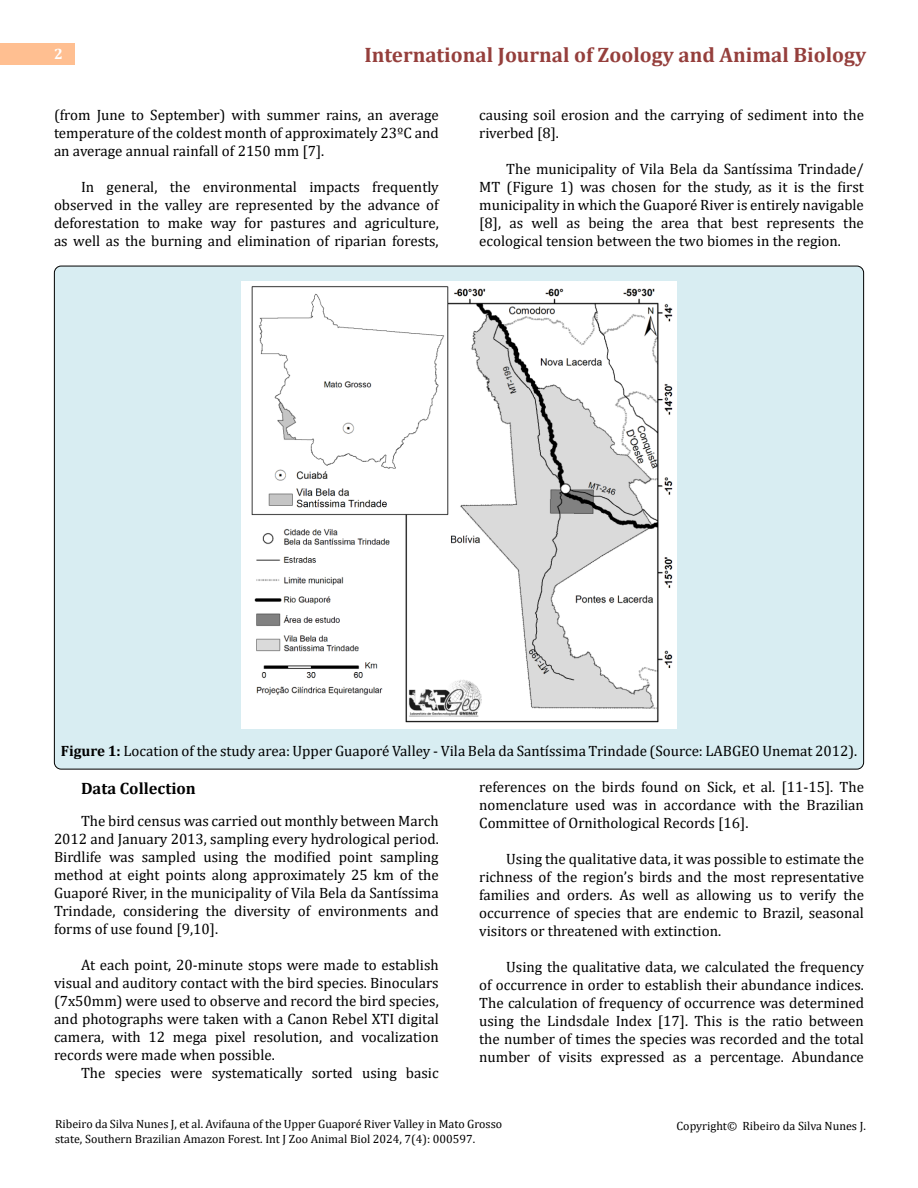
<style>
.page{position:relative;width:918px;height:1188px;background:#fff}
.page>*{position:absolute;margin:0;border:0;box-sizing:border-box;transform-origin:0 0}
.t1{font:700 21px "Cambria";color:#953f3c}
.t2{font:700 16.5px "Cambria";color:#000}
.t3{font:15px/18px "Cambria";color:#000;text-align:justify}
.t4{font:700 15px "Cambria";color:#fff}
.t5{font:12px/14.4px "Cambria";color:#000}
.s1{font-weight:700}
</style>
<div class="page">
<div style="left:0;top:43px;width:75px;height:21px;background:#ffbf91"></div>
<div style="left:54px;top:266px;width:810px;height:503px;background:#d8edf2;border-radius:7px"></div>
<img style="left:242px;top:282px;width:434px;height:447px">
<p class="t4" style="left:54px;top:44px;width:10px">2</p>
<h1 class="t1" style="left:364px;top:40px;width:503px">International Journal of Zoology and Animal Biology</h1>
<p class="t3" style="left:54px;top:105px;width:386px">(from June to September) with summer rains, an average temperature of the coldest month of approximately 23ºC and an average annual rainfall of 2150 mm [7].</p>
<p class="t3" style="left:54px;top:177px;width:386px;text-indent:27px">In general, the environmental impacts frequently observed in the valley are represented by the advance of deforestation to make way for pastures and agriculture, as well as the burning and elimination of riparian forests,</p>
<p class="t3" style="left:479px;top:105px;width:386px">causing soil erosion and the carrying of sediment into the riverbed [8].</p>
<p class="t3" style="left:479px;top:159px;width:386px;text-indent:27px">The municipality of Vila Bela da Santíssima Trindade/ MT (Figure 1) was chosen for the study, as it is the first municipality in which the Guaporé River is entirely navigable [8], as well as being the area that best represents the ecological tension between the two biomes in the region.</p>
<p class="t3" style="left:61px;top:742px;width:798px"><span class="s1">Figure 1:</span> Location of the study area: Upper Guaporé Valley - Vila Bela da Santíssima Trindade (Source: LABGEO Unemat 2012).</p>
<p class="t2" style="left:81px;top:777px;width:116px">Data Collection</p>
<p class="t3" style="left:54px;top:812px;width:386px;text-indent:27px">The bird census was carried out monthly between March 2012 and January 2013, sampling every hydrological period.<br>Birdlife was sampled using the modified point sampling method at eight points along approximately 25 km of the Guaporé River, in the municipality of Vila Bela da Santíssima Trindade, considering the diversity of environments and forms of use found [9,10].</p>
<p class="t3" style="left:54px;top:956px;width:386px;text-indent:27px">At each point, 20-minute stops were made to establish visual and auditory contact with the bird species. Binoculars (7x50mm) were used to observe and record the bird species, and photographs were taken with a Canon Rebel XTI digital camera, with 12 mega pixel resolution, and vocalization records were made when possible.</p>
<p class="t3" style="left:81px;top:1064px;width:359px">The species were systematically sorted using basic</p>
<p class="t3" style="left:479px;top:778px;width:386px">references on the birds found on Sick, et al. [11-15]. The nomenclature used was in accordance with the Brazilian Committee of Ornithological Records [16].</p>
<p class="t3" style="left:479px;top:850px;width:386px;text-indent:27px">Using the qualitative data, it was possible to estimate the richness of the region’s birds and the most representative families and orders. As well as allowing us to verify the occurrence of species that are endemic to Brazil, seasonal visitors or threatened with extinction.</p>
<p class="t3" style="left:479px;top:958px;width:386px;text-indent:27px">Using the qualitative data, we calculated the frequency of occurrence in order to establish their abundance indices.<br>The calculation of frequency of occurrence was determined using the Lindsdale Index [17]. This is the ratio between the number of times the species was recorded and the total number of visits expressed as a percentage. Abundance</p>
<p class="t5" style="left:55px;top:1117px;width:449px">Ribeiro da Silva Nunes J, et al. Avifauna of the Upper Guaporé River Valley in Mato Grosso state, Southern Brazilian Amazon Forest. Int J Zoo Animal Biol 2024, 7(4): 000597.</p>
<p class="t5" style="left:677px;top:1118px;width:191px">Copyright© Ribeiro da Silva Nunes J.</p>
</div>
